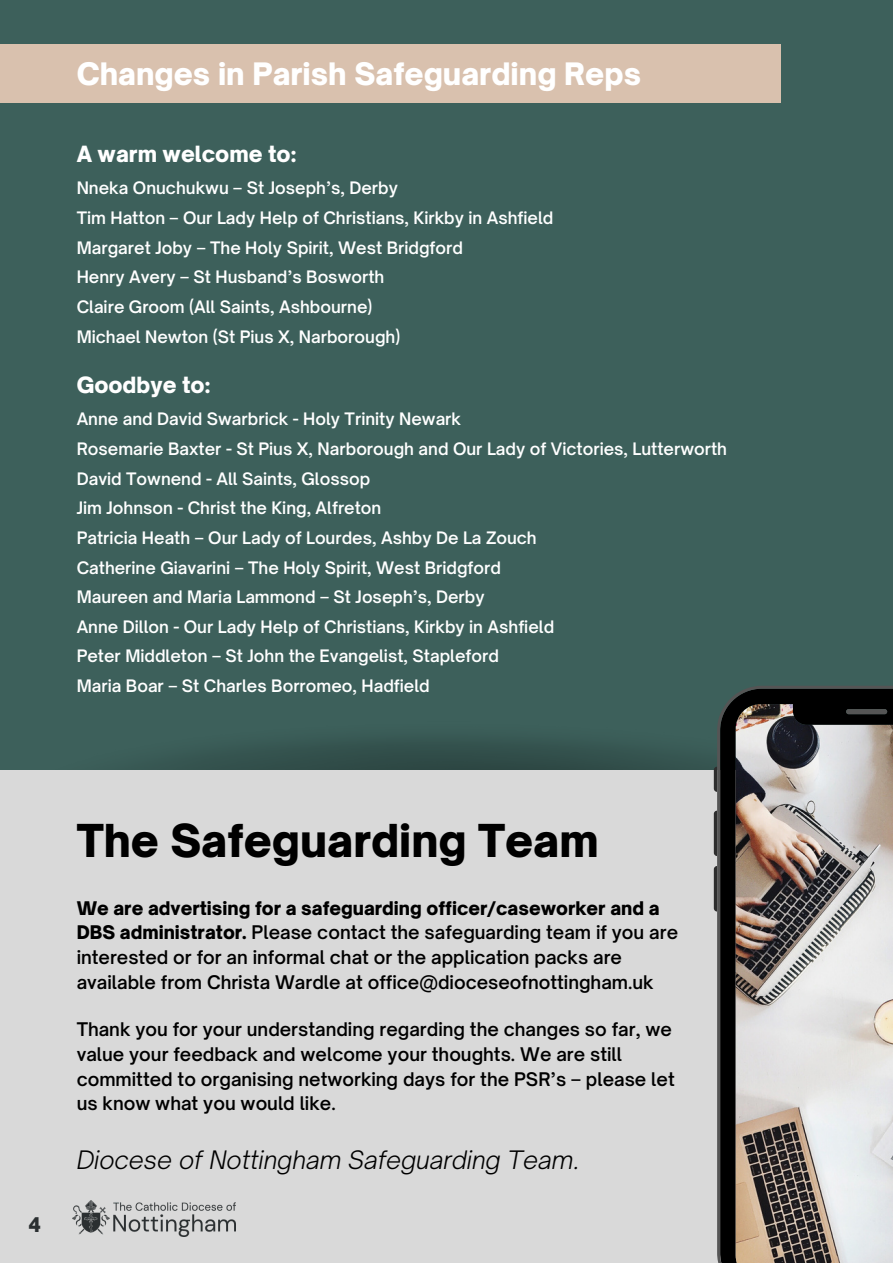
<style>
.page{position:relative;width:893px;height:1264px;background:#fff}
.page>*{position:absolute;margin:0;border:0;box-sizing:border-box;transform-origin:0 0}
.t1{font:900 43.35px "Open Sauce One";color:#000}
.t2{font:900 29.55px "Open Sauce One";color:#fff}
.t3{font:italic 300 24.3px "Open Sauce One";color:#000}
.t4{font:900 21.45px "Open Sauce One";color:#fff}
.t5{font:900 19.35px "Open Sauce One";color:#2b2f31}
.t6{font:600 18px/24.8px "Open Sauce One";color:#000}
.t7{font:600 16.5px/29.5px "Open Sauce One";color:#fff}
.s1{font-weight:900}
</style>
<div class="page">
<div style="left:0;top:0;width:892px;height:1262px;background:#3d605b"></div>
<div style="left:0;top:770px;width:892px;height:492px;background:#d9d9d9"></div>
<svg style="left:713px;top:766px;width:4px;height:26px"></svg>
<svg style="left:713px;top:810px;width:4px;height:46px"></svg>
<svg style="left:713px;top:866px;width:4px;height:45px"></svg>
<svg style="left:717px;top:686px;width:175px;height:576px"></svg>
<div style="left:0;top:44px;width:780px;height:59px;background:#d9c1ae"></div>
<img style="left:72px;top:1200px;width:163px;height:36px">
<h2 class="t2" style="left:77px;top:55px;width:566px">Changes in Parish Safeguarding Reps</h2>
<h3 class="t4" style="left:77px;top:141px;width:221px">A warm welcome to:</h3>
<p class="t7" style="left:77px;top:173px;width:478px">Nneka Onuchukwu – St Joseph’s, Derby<br>Tim Hatton – Our Lady Help of Christians, Kirkby in Ashfield Margaret Joby – The Holy Spirit, West Bridgford<br>Henry Avery – St Husband’s Bosworth<br>Claire Groom (All Saints, Ashbourne)<br>Michael Newton (St Pius X, Narborough)</p>
<h3 class="t4" style="left:77px;top:372px;width:135px">Goodbye to:</h3>
<p class="t7" style="left:77px;top:404px;width:652px">Anne and David Swarbrick - Holy Trinity Newark<br>Rosemarie Baxter - St Pius X, Narborough and Our Lady of Victories, Lutterworth David Townend - All Saints, Glossop<br>Jim Johnson - Christ the King, Alfreton<br>Patricia Heath – Our Lady of Lourdes, Ashby De La Zouch<br>Catherine Giavarini – The Holy Spirit, West Bridgford<br>Maureen and Maria Lammond – St Joseph’s, Derby<br>Anne Dillon - Our Lady Help of Christians, Kirkby in Ashfield<br>Peter Middleton – St John the Evangelist, Stapleford<br>Maria Boar – St Charles Borromeo, Hadfield</p>
<p class="t5" style="left:29px;top:1212px;width:14px">4</p>
<h1 class="t1" style="left:77px;top:814px;width:523px">The Safeguarding Team</h1>
<p class="t6" style="left:77px;top:895px;width:603px"><span class="s1">We are advertising for a safeguarding officer/caseworker and a DBS administrator.</span> Please contact the safeguarding team if you are interested or for an informal chat or the application packs are available from Christa Wardle at office@dioceseofnottingham.uk</p>
<p class="t6" style="left:77px;top:1016px;width:599px">Thank you for your understanding regarding the changes so far, we value your feedback and welcome your thoughts. We are still committed to organising networking days for the PSR’s – please let us know what you would like.</p>
<h3 class="t3" style="left:77px;top:1144px;width:505px">Diocese of Nottingham Safeguarding Team.</h3>
</div>
